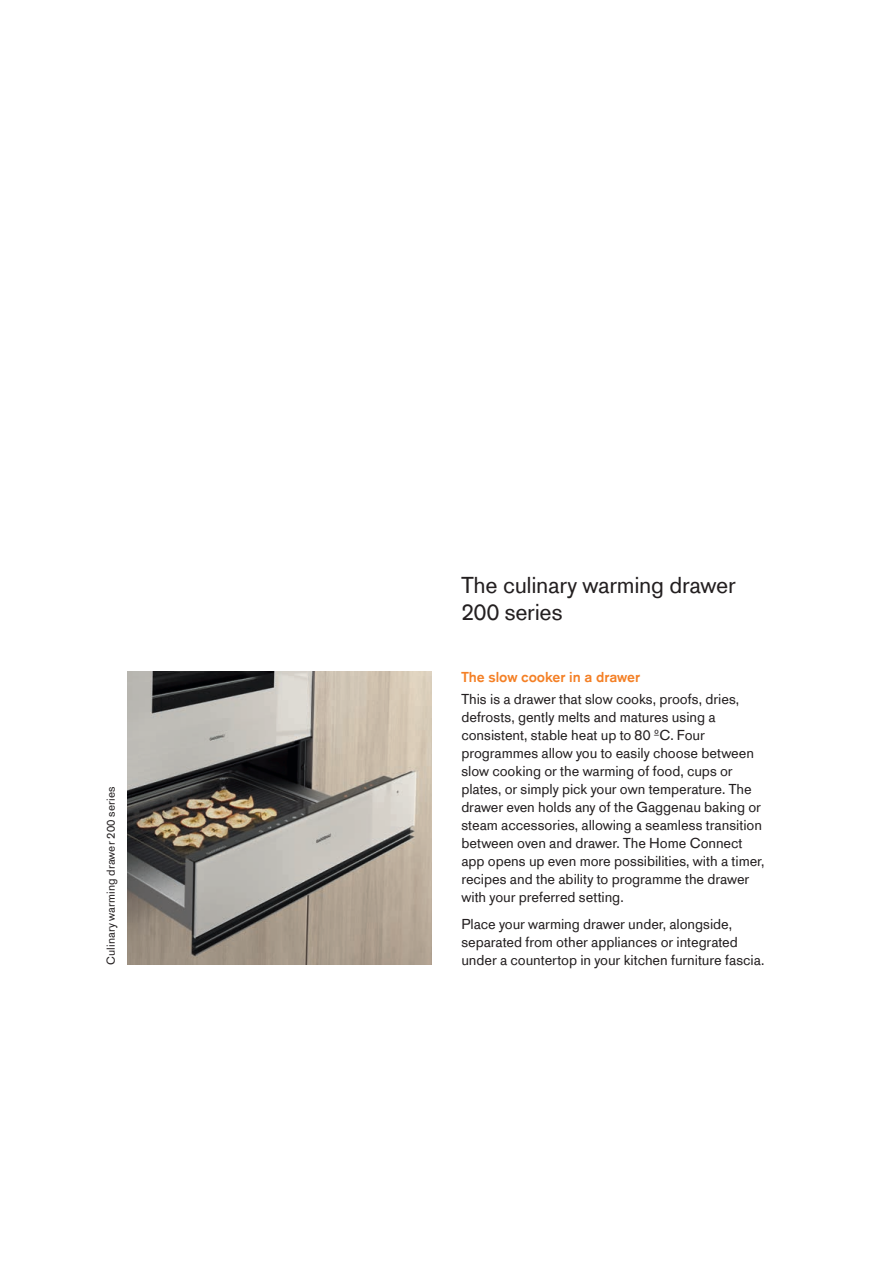
<style>
.page{position:relative;width:893px;height:1263px;background:#fff}
.page>*{position:absolute;margin:0;border:0;box-sizing:border-box;transform-origin:0 0}
.t1{font:24px/27px "Gaggenau";letter-spacing:-.015em;color:#231f20}
.t2{font:15px/18px "Gaggenau";letter-spacing:-.005em;color:#231f20}
.t3{font:700 15px "Gaggenau";letter-spacing:-.005em;color:#f48026}
.t4{font:12px "Gaggenau";letter-spacing:.005em;color:#231f20}
</style>
<div class="page">
<img style="left:128px;top:672px;width:304px;height:293px">
<p class="t4" style="left:104px;top:964px;width:179px;rotate:-90deg">Culinary warming drawer 200 series</p>
<h1 class="t1" style="left:461px;top:571px;width:276px">The culinary warming drawer<br>200 series</h1>
<p class="t3" style="left:461px;top:668px;width:180px">The slow cooker in a drawer</p>
<p class="t2" style="left:461px;top:690px;width:305px">This is a drawer that slow cooks, proofs, dries, defrosts, gently melts and matures using a consistent, stable heat up to 80 ºC. Four programmes allow you to easily choose between slow cooking or the warming of food, cups or plates, or simply pick your own temperature. The drawer even holds any of the Gaggenau baking or steam accessories, allowing a seamless transition between oven and drawer. The Home Connect app opens up even more possibilities, with a timer, recipes and the ability to programme the drawer with your preferred setting.</p>
<p class="t2" style="left:461px;top:914px;width:278px">Place your warming drawer under, alongside, separated from other appliances or integrated</p>
<p class="t2" style="left:461px;top:950px;width:305px">under a countertop in your kitchen furniture fascia.</p>
</div>
